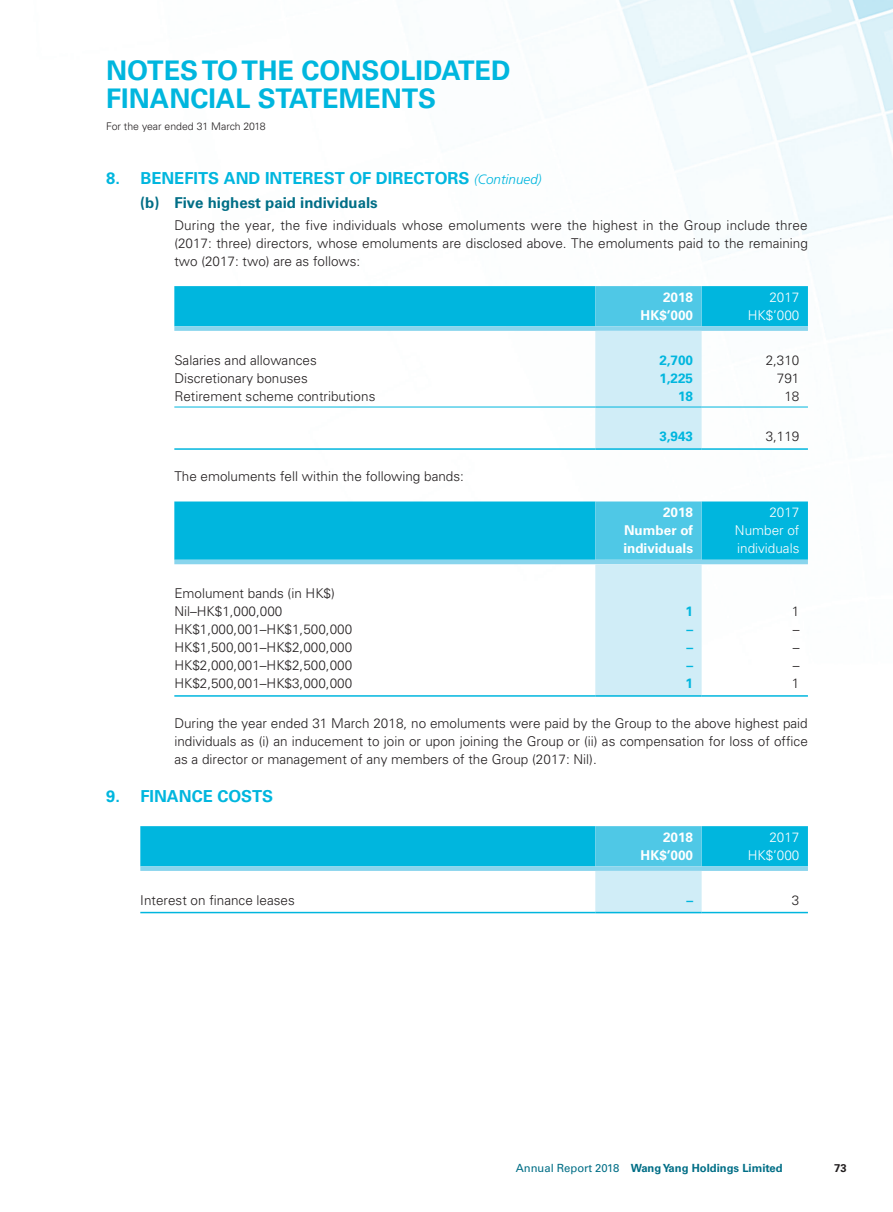
<style>
.page{position:relative;width:893px;height:1212px;background:#fff}
.page>*{position:absolute;margin:0;border:0;box-sizing:border-box;transform-origin:0 0}
.t1{font:700 27px "Univers LT Std";color:#00b6de}
._01_H1{font:700 16.5px "Univers LT Std";color:#00b6de}
._02_H2{font:700 15px "Univers LT Std";color:#006e86}
._00_txt{font:300 13.5px/18px "Univers LT Std";color:#231f20;text-align:justify}
._50_Table_txt{font:300 13.5px "Univers LT Std";color:#231f20}
._50_Table_txt-2{font:700 13.5px "Univers LT Std";color:#fff}
._50_Table_txt-3{font:300 13.5px "Univers LT Std";color:#fff}
._50_Table_txt-4{font:700 13.5px "Univers LT Std";color:#00b6de}
.t2{font:700 11.25px "Univers LT Std";color:#006e86}
.t3{font:700 11.25px "Univers LT Std";color:#231f20}
.t4{font:300 10.5px "Univers LT Std";color:#231f20}
.s1{font-family:"Frutiger LT Std";font-weight:300;font-style:italic;font-size:13.5px}
.s2{font-weight:400}
</style>
<div class="page">
<img style="left:140px;top:0;width:753px;height:914px">
<svg style="left:174px;top:286px;width:634px;height:162px"></svg>
<hr style="left:174px;top:407px;width:421px;height:1px;background:#00b6de">
<hr style="left:595px;top:407px;width:107px;height:1px;background:#00b6de">
<hr style="left:702px;top:407px;width:106px;height:1px;background:#00b6de">
<hr style="left:174px;top:448px;width:421px;height:2px;background:#00b6de">
<hr style="left:595px;top:448px;width:107px;height:2px;background:#00b6de">
<hr style="left:702px;top:448px;width:106px;height:2px;background:#00b6de">
<svg style="left:174px;top:501px;width:634px;height:194px"></svg>
<hr style="left:174px;top:695px;width:421px;height:2px;background:#00b6de">
<hr style="left:595px;top:695px;width:107px;height:2px;background:#00b6de">
<hr style="left:702px;top:695px;width:106px;height:2px;background:#00b6de">
<svg style="left:140px;top:826px;width:668px;height:86px"></svg>
<hr style="left:140px;top:912px;width:455px;height:1px;background:#00b6de">
<hr style="left:595px;top:912px;width:107px;height:1px;background:#00b6de">
<hr style="left:702px;top:912px;width:106px;height:1px;background:#00b6de">
<p class="t1" style="left:106px;top:54px;width:406px">NOTES TO THE CONSOLIDATED</p>
<p class="t1" style="left:106px;top:83px;width:331px">FINANCIAL STATEMENTS</p>
<p class="t4" style="left:106px;top:120px;width:161px">For the year ended 31 March 2018</p>
<p class="_01_H1" style="left:106px;top:168px;width:437px">8. BENEFITS AND INTEREST OF DIRECTORS <span class="s1">(Continued)</span></p>
<p class="_02_H2" style="left:140px;top:193px;width:239px">(b) Five highest paid individuals</p>
<p class="_00_txt" style="left:174px;top:216px;width:635px">During the year, the five individuals whose emoluments were the highest in the Group include three (2017: three) directors, whose emoluments are disclosed above. The emoluments paid to the remaining two (2017: two) are as follows:</p>
<p class="_50_Table_txt-2" style="left:663px;top:289px;width:32px">2018</p>
<p class="_50_Table_txt-3" style="left:769px;top:289px;width:32px">2017</p>
<p class="_50_Table_txt-2" style="left:641px;top:307px;width:54px">HK$’000</p>
<p class="_50_Table_txt-3" style="left:748px;top:307px;width:53px">HK$’000</p>
<p class="_50_Table_txt" style="left:174px;top:352px;width:144px">Salaries and allowances</p>
<p class="_50_Table_txt-4" style="left:659px;top:352px;width:35px">2,700</p>
<p class="_50_Table_txt" style="left:766px;top:352px;width:35px">2,310</p>
<p class="_50_Table_txt" style="left:174px;top:370px;width:135px">Discretionary bonuses</p>
<p class="_50_Table_txt-4" style="left:659px;top:370px;width:35px">1,225</p>
<p class="_50_Table_txt" style="left:777px;top:370px;width:24px">791</p>
<p class="_50_Table_txt" style="left:174px;top:388px;width:203px">Retirement scheme contributions</p>
<p class="_50_Table_txt-4" style="left:678px;top:388px;width:17px">18</p>
<p class="_50_Table_txt" style="left:784px;top:388px;width:17px">18</p>
<p class="_50_Table_txt-4" style="left:659px;top:428px;width:35px">3,943</p>
<p class="_50_Table_txt" style="left:766px;top:428px;width:35px">3,119</p>
<p class="_00_txt" style="left:174px;top:467px;width:291px">The emoluments fell within the following bands:</p>
<p class="_50_Table_txt-2" style="left:663px;top:504px;width:32px">2018</p>
<p class="_50_Table_txt-3" style="left:769px;top:504px;width:32px">2017</p>
<p class="_50_Table_txt-2" style="left:624px;top:522px;width:70px">Number of</p>
<p class="_50_Table_txt-2" style="left:623px;top:540px;width:71px">individuals</p>
<p class="_50_Table_txt-3" style="left:735px;top:522px;width:66px">Number of</p>
<p class="_50_Table_txt-3" style="left:737px;top:540px;width:64px">individuals</p>
<p class="_50_Table_txt" style="left:174px;top:585px;width:162px">Emolument bands (in HK$)</p>
<p class="_50_Table_txt" style="left:174px;top:603px;width:110px">Nil–HK$1,000,000</p>
<p class="_50_Table_txt-4" style="left:686px;top:603px;width:9px">1</p>
<p class="_50_Table_txt" style="left:792px;top:603px;width:9px">1</p>
<p class="_50_Table_txt" style="left:174px;top:621px;width:179px">HK$1,000,001–HK$1,500,000</p>
<p class="_50_Table_txt-4" style="left:686px;top:621px;width:8px">–</p>
<p class="_50_Table_txt" style="left:793px;top:621px;width:8px">–</p>
<p class="_50_Table_txt" style="left:174px;top:639px;width:179px">HK$1,500,001–HK$2,000,000</p>
<p class="_50_Table_txt-4" style="left:686px;top:639px;width:8px">–</p>
<p class="_50_Table_txt" style="left:793px;top:639px;width:8px">–</p>
<p class="_50_Table_txt" style="left:174px;top:657px;width:179px">HK$2,000,001–HK$2,500,000</p>
<p class="_50_Table_txt-4" style="left:686px;top:657px;width:8px">–</p>
<p class="_50_Table_txt" style="left:793px;top:657px;width:8px">–</p>
<p class="_50_Table_txt" style="left:174px;top:675px;width:179px">HK$2,500,001–HK$3,000,000</p>
<p class="_50_Table_txt-4" style="left:686px;top:675px;width:9px">1</p>
<p class="_50_Table_txt" style="left:792px;top:675px;width:9px">1</p>
<p class="_00_txt" style="left:174px;top:714px;width:635px">During the year ended 31 March 2018, no emoluments were paid by the Group to the above highest paid individuals as (i) an inducement to join or upon joining the Group or (ii) as compensation for loss of office as a director or management of any members of the Group (2017: Nil).</p>
<p class="_01_H1" style="left:106px;top:786px;width:168px">9. FINANCE COSTS</p>
<p class="_50_Table_txt-2" style="left:663px;top:829px;width:32px">2018</p>
<p class="_50_Table_txt-3" style="left:769px;top:829px;width:32px">2017</p>
<p class="_50_Table_txt-2" style="left:641px;top:847px;width:54px">HK$’000</p>
<p class="_50_Table_txt-3" style="left:748px;top:847px;width:53px">HK$’000</p>
<p class="_50_Table_txt" style="left:140px;top:892px;width:156px">Interest on finance leases</p>
<p class="_50_Table_txt-4" style="left:686px;top:892px;width:8px">–</p>
<p class="_50_Table_txt" style="left:792px;top:892px;width:9px">3</p>
<p class="t2" style="left:516px;top:1162px;width:269px"><span class="s2">Annual Report 2018</span> Wang Yang Holdings Limited</p>
<p class="t3" style="left:834px;top:1162px;width:14px">73</p>
</div>
